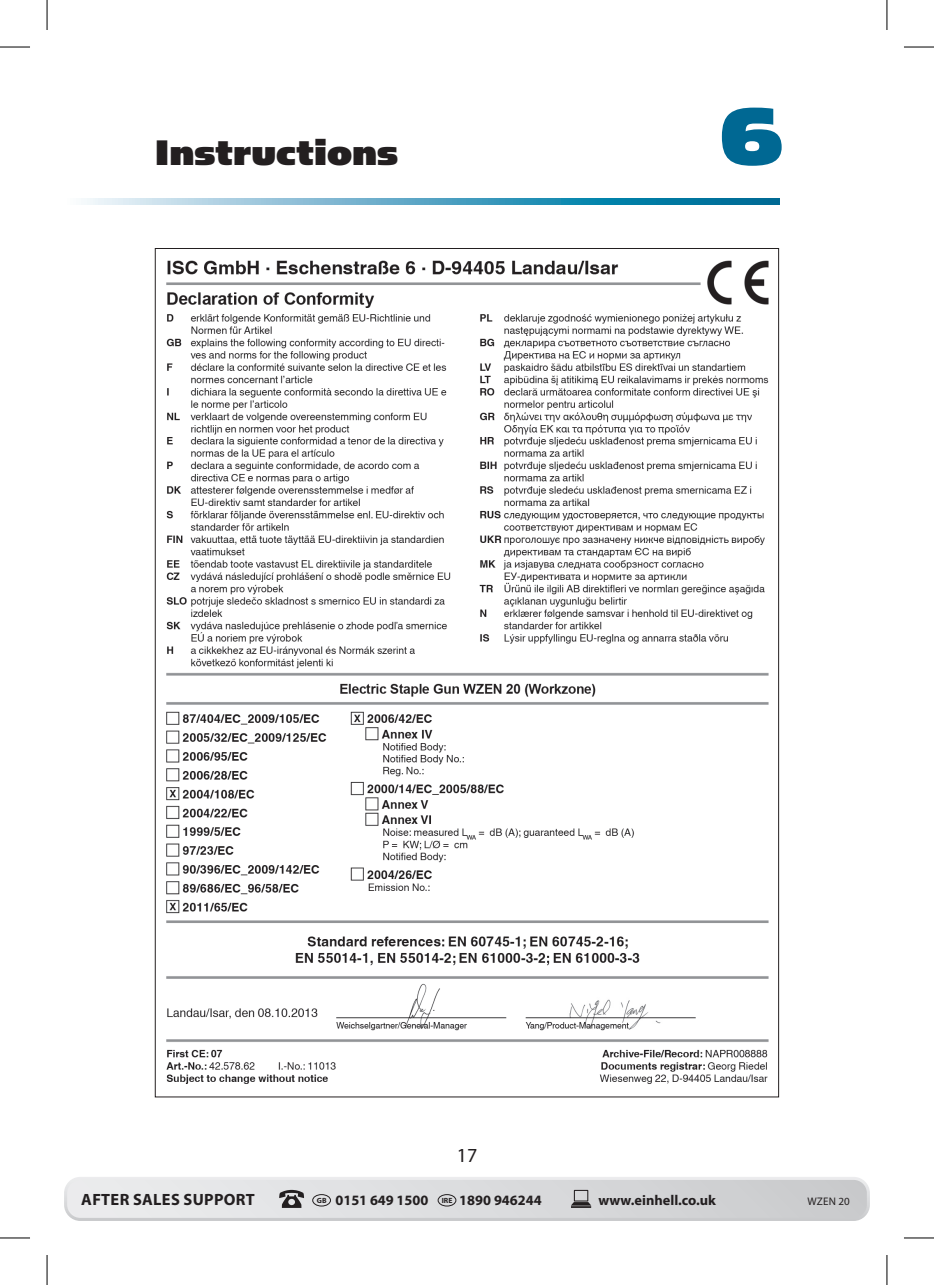
<style>
.page{position:relative;width:934px;height:1285px;background:#fff}
.page>*{position:absolute;margin:0;border:0;box-sizing:border-box;transform-origin:0 0}
.t1{font:92px "Simian Text Gorilla";color:#006893}
.t2{font:40px "Simian Text Gorilla";color:#231f20}
.t3{font:20px "Myriad Pro";color:#231f20}
.t4{font:700 16.4px "Myriad Pro";letter-spacing:.02em;color:#231f20}
.t5{font:700 14.4px "Myriad Pro";color:#231f20}
.t6{font:11px "Myriad Pro";letter-spacing:.02em;color:#231f20}
</style>
<div class="page">
<svg style="left:64px;top:1177px;width:805px;height:44px;background:#d8d9db"></svg>
<img style="left:166px;top:260px;width:603px;height:824px">
<svg style="left:84px;top:199px;width:694px;height:6px;background:#5ba7c4"></svg>
<hr style="left:0;top:47px;width:30px;height:1px;background:#000">
<hr style="left:903px;top:47px;width:30px;height:1px;background:#000">
<hr style="left:0;top:1237px;width:30px;height:1px;background:#000">
<hr style="left:903px;top:1237px;width:30px;height:1px;background:#000">
<hr style="left:47px;top:0;width:1px;height:30px;background:#000">
<hr style="left:47px;top:1255px;width:1px;height:30px;background:#000">
<hr style="left:886px;top:0;width:1px;height:30px;background:#000">
<hr style="left:886px;top:1255px;width:1px;height:30px;background:#000">
<h2 class="t2" style="left:155px;top:129px;width:245px">Instructions</h2>
<h1 class="t1" style="left:719px;top:83px;width:65px">6</h1>
<h3 class="t3" style="left:456px;top:1142px;width:22px">17</h3>
<p class="t4" style="left:81px;top:1188px;width:175px">AFTER SALES SUPPORT</p>
<p class="t5" style="left:317px;top:1190px;width:226px"><sup>GB</sup> 0151 649 1500 <sup>IRE</sup> 1890 946244</p>
<p class="t5" style="left:598px;top:1190px;width:119px">www.einhell.co.uk</p>
<p class="t6" style="left:807px;top:1194px;width:44px">WZEN 20</p>
</div>
